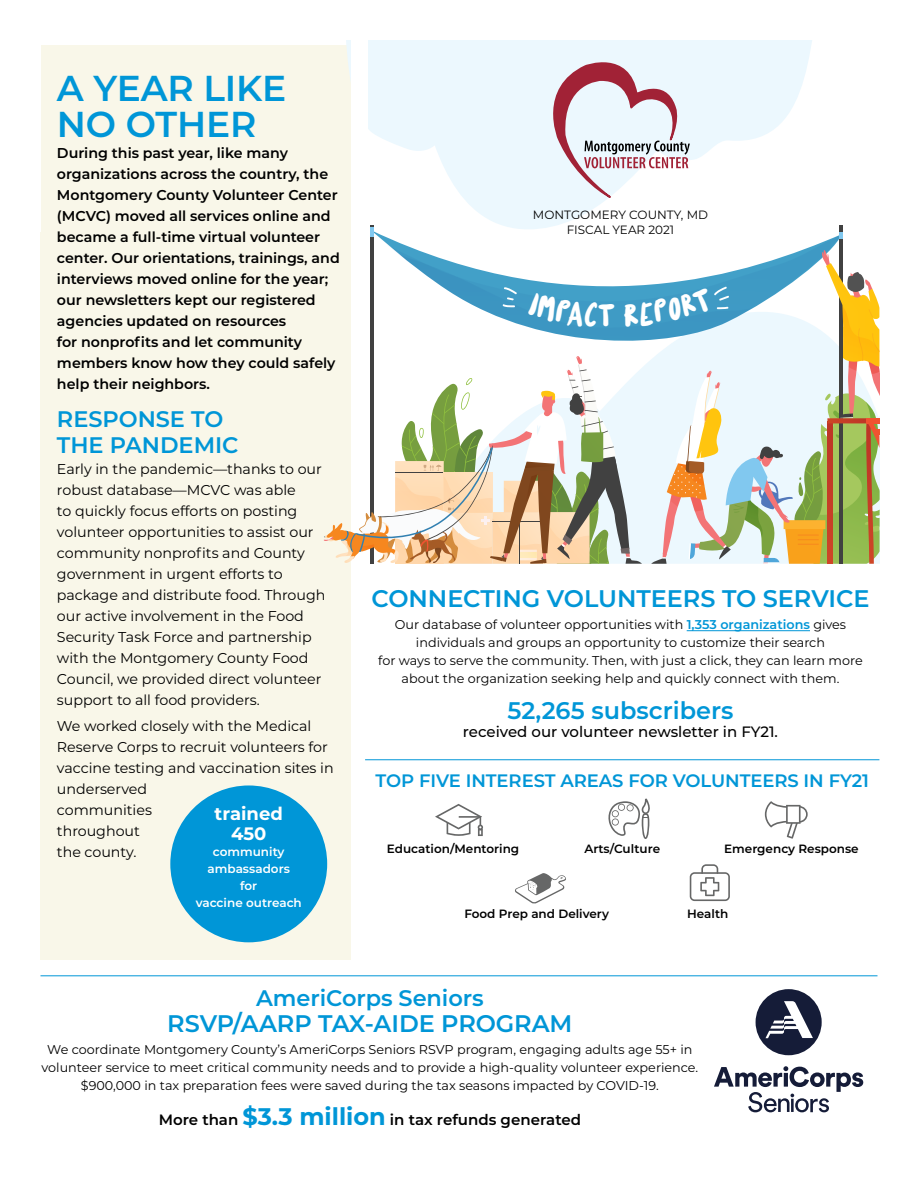
<style>
.page{position:relative;width:918px;height:1188px;background:#fff}
.page>*{position:absolute;margin:0;border:0;box-sizing:border-box;transform-origin:0 0}
.t1{font:600 36px/36px "Montserrat";letter-spacing:-.005em;color:#0096d7}
.t2{font:600 24px "Montserrat";color:#0096d7}
.t3{font:600 22.5px/25.5px "Montserrat";letter-spacing:-.005em;color:#0096d7}
.t4{font:600 18px "Montserrat";letter-spacing:-.005em;color:#0096d7}
.t5{font:700 18px/19.2px "Montserrat";color:#fff;text-align:center}
.t6{font:600 15px "Montserrat";color:#000}
.t7{font:500 15px "Montserrat";color:#000}
.t8{font:14.25px/21px "Montserrat";color:#000}
.t9{font:600 14.25px/21px "Montserrat";color:#000}
.t10{font:12.75px/18px "Montserrat";color:#000;text-align:center}
.t11{font:600 12px "Montserrat";color:#000}
.t12{font:600 12px/16.8px "Montserrat";color:#fff;text-align:center}
.t13{font:12px/15px "Montserrat";color:#000;text-align:center}
.s1{font-weight:600;color:#0096d7}
.s2{font-weight:700;font-size:24px;color:#0096d7}
</style>
<div class="page">
<div style="left:40px;top:45px;width:311px;height:915px;background:#f9f7e9"></div>
<hr style="left:687px;top:630px;width:123px;height:1px;background:#0096d7">
<div style="left:170px;top:785px;width:157px;height:157px;background:#0096d7;border-radius:50%"></div>
<svg style="left:346px;top:40px;width:466px;height:190px;fill:#ecf8fe"></svg>
<hr style="left:840px;top:225px;width:3px;height:339px;background:#414141">
<hr style="left:370px;top:225px;width:3px;height:339px;background:#414141">
<svg style="left:387px;top:234px;width:455px;height:16px"></svg>
<svg style="left:370px;top:228px;width:3px;height:9px"></svg>
<svg style="left:840px;top:232px;width:3px;height:6px"></svg>
<svg style="left:553px;top:62px;width:137px;height:136px;background:#d9c9d0"></svg>
<hr style="left:40px;top:976px;width:838px;height:1px;background:#0096d7">
<svg style="left:756px;top:989px;width:66px;height:66px"></svg>
<svg style="left:714px;top:1066px;width:149px;height:46px"></svg>
<div style="left:351px;top:0;width:16px;height:232px;background:#fff"></div>
<svg style="left:515px;top:873px;width:51px;height:31px"></svg>
<svg style="left:690px;top:864px;width:40px;height:37px"></svg>
<svg style="left:435px;top:804px;width:48px;height:32px"></svg>
<svg style="left:608px;top:799px;width:42px;height:40px"></svg>
<svg style="left:765px;top:801px;width:43px;height:38px"></svg>
<hr style="left:365px;top:760px;width:514px;height:1px;background:#0096d7">
<svg style="left:324px;top:250px;width:556px;height:314px"></svg>
<h1 class="t1" style="left:57px;top:68px;width:231px">A YEAR LIKE<br>NO OTHER</h1>
<p class="t9" style="left:57px;top:142px;width:284px">During this past year, like many organizations across the country, the Montgomery County Volunteer Center (MCVC) moved all services online and became a full-time virtual volunteer center. Our orientations, trainings, and interviews moved online for the year; our newsletters kept our registered agencies updated on resources<br>for nonprofits and let community members know how they could safely help their neighbors.</p>
<h3 class="t3" style="left:57px;top:406px;width:183px">RESPONSE TO<br>THE PANDEMIC</h3>
<p class="t8" style="left:57px;top:458px;width:270px">Early in the pandemic—thanks to our robust database—MCVC was able<br>to quickly focus efforts on posting volunteer opportunities to assist our community nonprofits and County government in urgent efforts to package and distribute food. Through our active involvement in the Food Security Task Force and partnership with the Montgomery County Food Council, we provided direct volunteer support to all food providers.</p>
<p class="t8" style="left:57px;top:715px;width:278px">We worked closely with the Medical<br>Reserve Corps to recruit volunteers for vaccine testing and vaccination sites in underserved<br>communities<br>throughout<br>the county.</p>
<p class="t5" style="left:215px;top:804px;width:70px">trained<br>450</p>
<p class="t12" style="left:196px;top:843px;width:108px">community ambassadors<br>for<br>vaccine outreach</p>
<p class="t13" style="left:533px;top:207px;width:177px">MONTGOMERY COUNTY, MD<br>FISCAL YEAR 2021</p>
<h2 class="t2" style="left:371px;top:582px;width:500px">CONNECTING VOLUNTEERS TO SERVICE</h2>
<p class="t10" style="left:378px;top:615px;width:486px">Our database of volunteer opportunities with <span class="s1">1,353 organizations</span> gives individuals and groups an opportunity to customize their search<br>for ways to serve the community. Then, with just a click, they can learn more about the organization seeking help and quickly connect with them.</p>
<h2 class="t2" style="left:508px;top:694px;width:227px">52,265 subscribers</h2>
<p class="t7" style="left:463px;top:722px;width:317px">received our volunteer newsletter in FY21.</p>
<p class="t4" style="left:375px;top:768px;width:495px">TOP FIVE INTEREST AREAS FOR VOLUNTEERS IN FY21</p>
<p class="t11" style="left:387px;top:841px;width:134px">Education/Mentoring</p>
<p class="t11" style="left:584px;top:841px;width:77px">Arts/Culture</p>
<p class="t11" style="left:724px;top:841px;width:136px">Emergency Response</p>
<p class="t11" style="left:464px;top:905px;width:146px">Food Prep and Delivery</p>
<p class="t11" style="left:687px;top:905px;width:43px">Health</p>
<h3 class="t3" style="left:256px;top:985px;width:229px">AmeriCorps Seniors</h3>
<h2 class="t2" style="left:167px;top:1006px;width:407px">RSVP/AARP TAX-AIDE PROGRAM</h2>
<p class="t10" style="left:42px;top:1040px;width:658px">We coordinate Montgomery County’s AmeriCorps Seniors RSVP program, engaging adults age 55+ in volunteer service to meet critical community needs and to provide a high-quality volunteer experience. $900,000 in tax preparation fees were saved during the tax seasons impacted by COVID-19.</p>
<p class="t6" style="left:159px;top:1109px;width:424px">More than <span class="s2">$3.3 million</span> in tax refunds generated</p>
</div>
